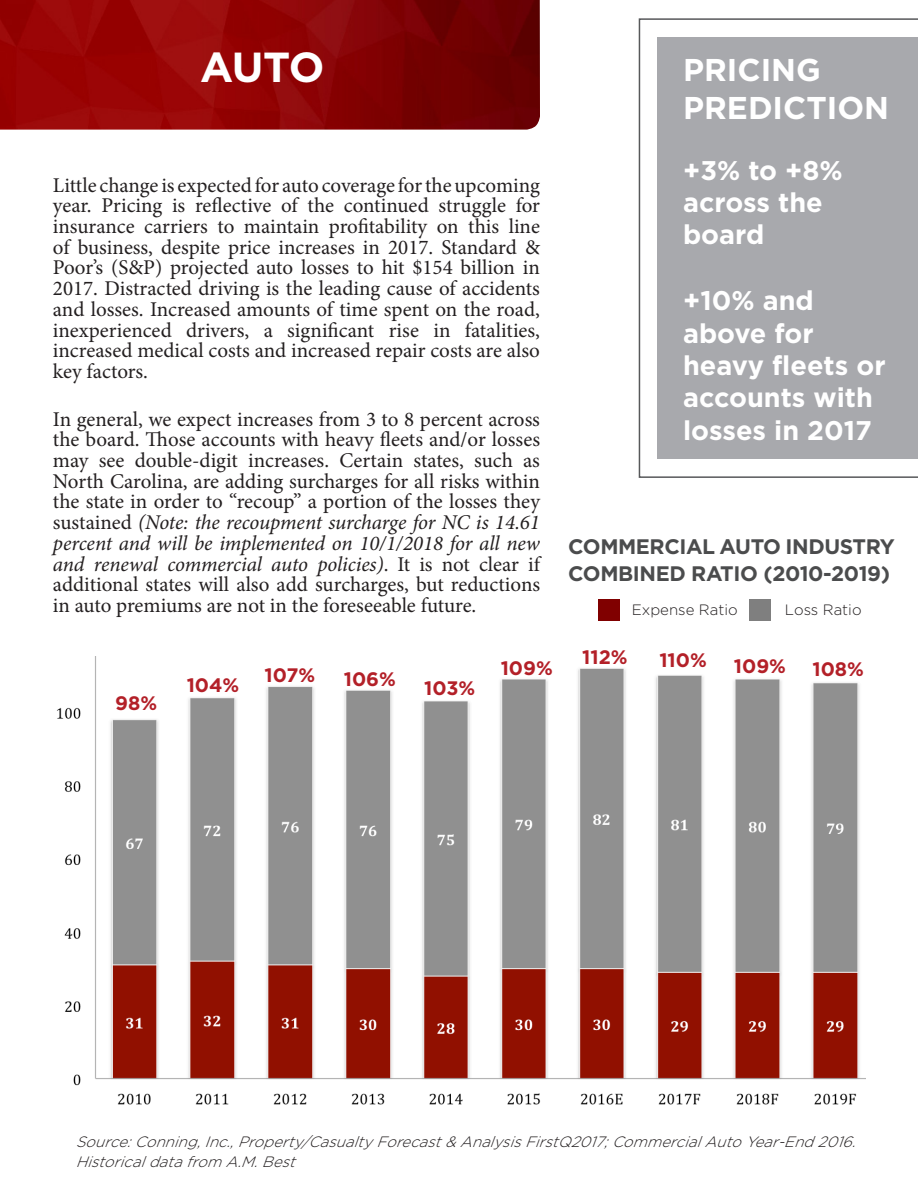
<style>
.page{position:relative;width:918px;height:1188px;background:#fff}
.page>*{position:absolute;margin:0;border:0;box-sizing:border-box;transform-origin:0 0}
.t1{font:700 42px "Gotham";color:#fff}
.t2{font:700 31.5px/37.8px "Gotham";color:#fff}
.t3{font:700 27px/32.4px "Gotham";color:#fff}
.t4{font:21px/20.7px "Minion Pro";color:#231f20;text-align:justify}
.t5{font:700 21px "Gotham";letter-spacing:-.02em;color:#4b4c4d}
.t6{font:700 19.5px "Gotham";color:#b32028}
.t7{font:italic 300 15px/20.7px "Gotham";color:#231f20}
.t8{font:300 15px "Gotham";color:#231f20}
.s1{font-style:italic}
</style>
<div class="page">
<img style="left:57px;top:657px;width:809px;height:448px">
<svg style="left:639px;top:18px;width:279px;height:460px"></svg>
<div style="left:657px;top:38px;width:261px;height:421px;background:#a8a9ad"></div>
<img style="left:0;top:0;width:540px;height:130px">
<div style="left:598px;top:599px;width:22px;height:21px;background:#800000"></div>
<div style="left:749px;top:599px;width:22px;height:21px;background:#7f7f7f"></div>
<p class="t1" style="left:200px;top:43px;width:126px">AUTO</p>
<p class="t4" style="left:53px;top:175px;width:489px">Little change is expected for auto coverage for the upcoming year. Pricing is reflective of the continued struggle for insurance carriers to maintain profitability on this line of business, despite price increases in 2017. Standard &amp; Poor’s (S&amp;P) projected auto losses to hit $154 billion in 2017. Distracted driving is the leading cause of accidents and losses. Increased amounts of time spent on the road, inexperienced drivers, a significant rise in fatalities, increased medical costs and increased repair costs are also key factors.</p>
<p class="t4" style="left:53px;top:409px;width:489px">In general, we expect increases from 3 to 8 percent across the board. Those accounts with heavy fleets and/or losses may see double-digit increases. Certain states, such as North Carolina, are adding surcharges for all risks within the state in order to “recoup” a portion of the losses they sustained <span class="s1">(Note: the recoupment surcharge for NC is 14.61 percent and will be implemented on 10/1/2018 for all new and renewal commercial auto policies)</span>. It is not clear if additional states will also add surcharges, but reductions in auto premiums are not in the foreseeable future.</p>
<p class="t6" style="left:115px;top:691px;width:43px">98%</p>
<p class="t6" style="left:187px;top:673px;width:54px">104%</p>
<p class="t6" style="left:265px;top:664px;width:52px">107%</p>
<p class="t6" style="left:344px;top:667px;width:54px">106%</p>
<p class="t6" style="left:424px;top:676px;width:53px">103%</p>
<p class="t6" style="left:501px;top:657px;width:54px">109%</p>
<p class="t2" style="left:683px;top:50px;width:208px">PRICING<br>PREDICTION</p>
<p class="t3" style="left:683px;top:153px;width:161px">+3% to +8% across the board</p>
<p class="t3" style="left:683px;top:284px;width:204px">+10% and above for heavy fleets or accounts with losses in 2017</p>
<p class="t5" style="left:568px;top:534px;width:328px">COMMERCIAL AUTO INDUSTRY</p>
<p class="t5" style="left:568px;top:562px;width:323px">COMBINED RATIO (2010-2019)</p>
<p class="t8" style="left:632px;top:601px;width:107px">Expense Ratio</p>
<p class="t8" style="left:785px;top:601px;width:78px">Loss Ratio</p>
<p class="t6" style="left:582px;top:646px;width:47px">112%</p>
<p class="t6" style="left:659px;top:649px;width:49px">110%</p>
<p class="t6" style="left:734px;top:655px;width:54px">109%</p>
<p class="t6" style="left:812px;top:658px;width:53px">108%</p>
<p class="t7" style="left:76px;top:1131px;width:787px">Source:Conning,Inc.,Property/CasualtyForecast&amp;AnalysisFirstQ2017;CommercialAutoYear-End2016.<br>Historicaldatafrom A.M.Best</p>
</div>
